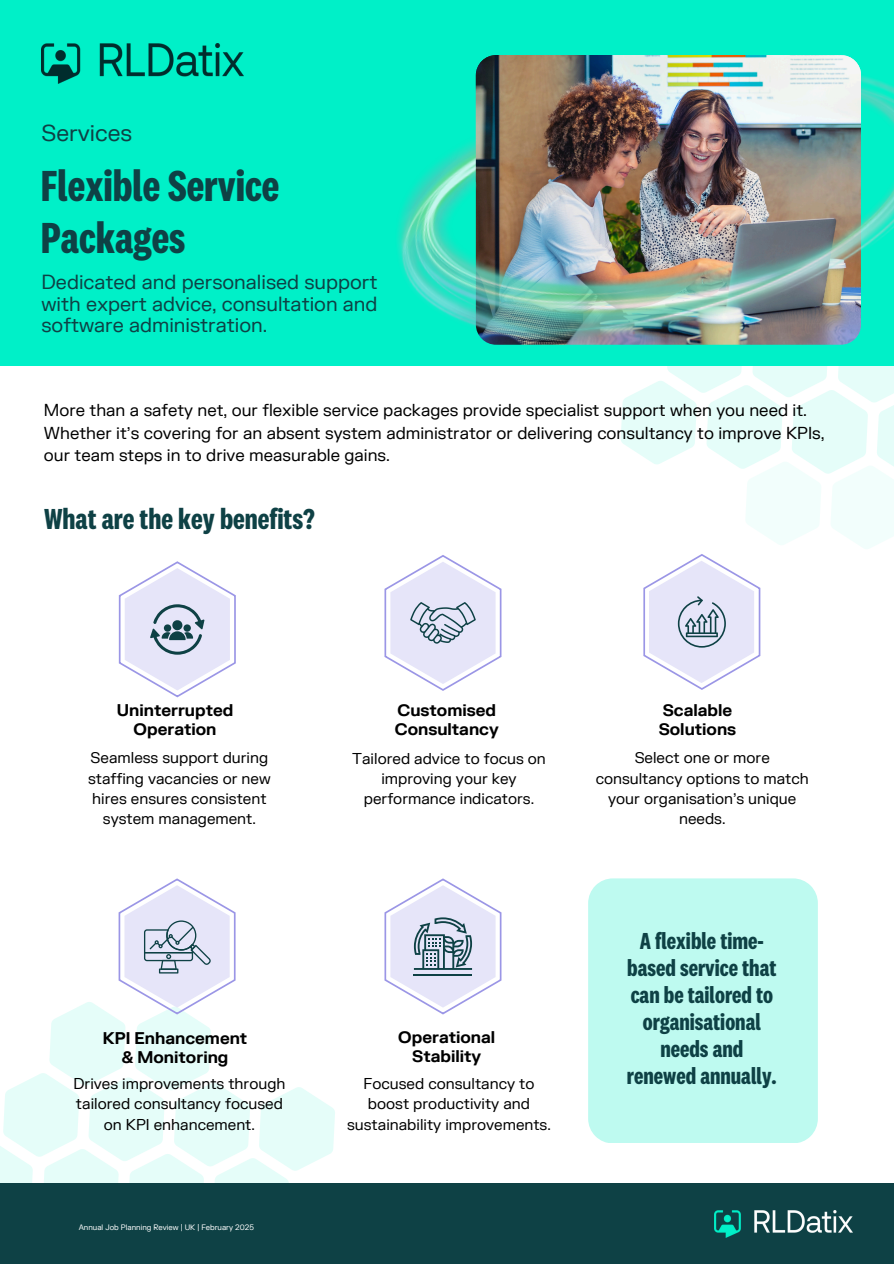
<style>
.page{position:relative;width:894px;height:1264px;background:#fff}
.page>*{position:absolute;margin:0;border:0;box-sizing:border-box;transform-origin:0 0}
.t1{font:700 45px/51.8px "National 2 Condensed";color:#0e4145}
.t2{font:700 30px "National 2 Condensed";color:#0e4145}
.t3{font:700 24px/27px "National 2 Condensed";color:#0e4145;text-align:center}
.t4{font:22.5px "FK Grotesk";color:#0e4145}
.t5{font:19.5px/21.3px "FK Grotesk";color:#0e4145;text-align:justify}
.t6{font:16.5px/22.5px "FK Grotesk";color:#000}
.t7{font:700 16.5px/19.2px "FK Grotesk";color:#000;text-align:center}
.t8{font:15px/20.2px "FK Grotesk";color:#000;text-align:center}
.t9{font:7.5px "FK Grotesk";color:#fff}
</style>
<div class="page">
<div style="left:0;top:1183px;width:893px;height:80px;background:#0e4145"></div>
<div style="left:588px;top:878px;width:229px;height:264px;background:#befaf0"></div>
<div style="left:0;top:0;width:893px;height:365px;background:#00f0c8"></div>
<img style="left:341px;top:55px;width:552px;height:311px">
<img style="left:41px;top:44px;width:202px;height:39px">
<img style="left:714px;top:1210px;width:138px;height:26px">
<svg style="left:119px;top:561px;width:117px;height:136px"></svg>
<svg style="left:384px;top:555px;width:117px;height:136px"></svg>
<img style="left:620px;top:238px;width:273px;height:452px">
<svg style="left:0;top:878px;width:335px;height:305px"></svg>
<svg style="left:384px;top:878px;width:117px;height:136px"></svg>
<img style="left:475px;top:55px;width:385px;height:145px;border-radius:20px">
<p class="t4" style="left:41px;top:119px;width:92px">Services</p>
<h4 class="t1" style="left:41px;top:163px;width:240px">Flexible Service<br>Packages</h4>
<p class="t5" style="left:41px;top:272px;width:337px">Dedicated and personalised support with expert advice, consultation and software administration.</p>
<h1 class="t6" style="left:44px;top:400px;width:781px">More than a safety net, our flexible service packages provide specialist support when you need it.<br>Whether it’s covering for an absent system administrator or delivering consultancy to improve KPIs, our team steps in to drive measurable gains.</h1>
<h2 class="t2" style="left:44px;top:505px;width:272px">What are the key benefits?</h2>
<p class="t7" style="left:117px;top:701px;width:118px">Uninterrupted<br>Operation</p>
<p class="t8" style="left:88px;top:748px;width:184px">Seamless support during staffing vacancies or new hires ensures consistent system management.</p>
<p class="t7" style="left:103px;top:1029px;width:146px">KPI Enhancement &amp; Monitoring</p>
<h6 class="t8" style="left:73px;top:1074px;width:213px">Drives improvements through tailored consultancy focused on KPI enhancement.</h6>
<p class="t9" style="left:79px;top:1222px;width:177px">Annual Job Planning Review | UK | February 2025</p>
<h5 class="t7" style="left:395px;top:701px;width:105px;text-align:left">Customised<br>Consultancy</h5>
<p class="t8" style="left:352px;top:749px;width:195px">Tailored advice to focus on improving your key performance indicators.</p>
<h6 class="t7" style="left:398px;top:1028px;width:98px">Operational<br>Stability</h6>
<h6 class="t8" style="left:347px;top:1074px;width:205px">Focused consultancy to boost productivity and sustainability improvements.</h6>
<p class="t7" style="left:658px;top:701px;width:79px;text-align:left">Scalable<br>Solutions</p>
<p class="t8" style="left:595px;top:748px;width:215px">Select one or more consultancy options to match your organisation’s unique needs.</p>
<p class="t3" style="left:626px;top:929px;width:151px">A flexible time&shy;based service that can be tailored to organisational needs and renewed annually.</p>
</div>
